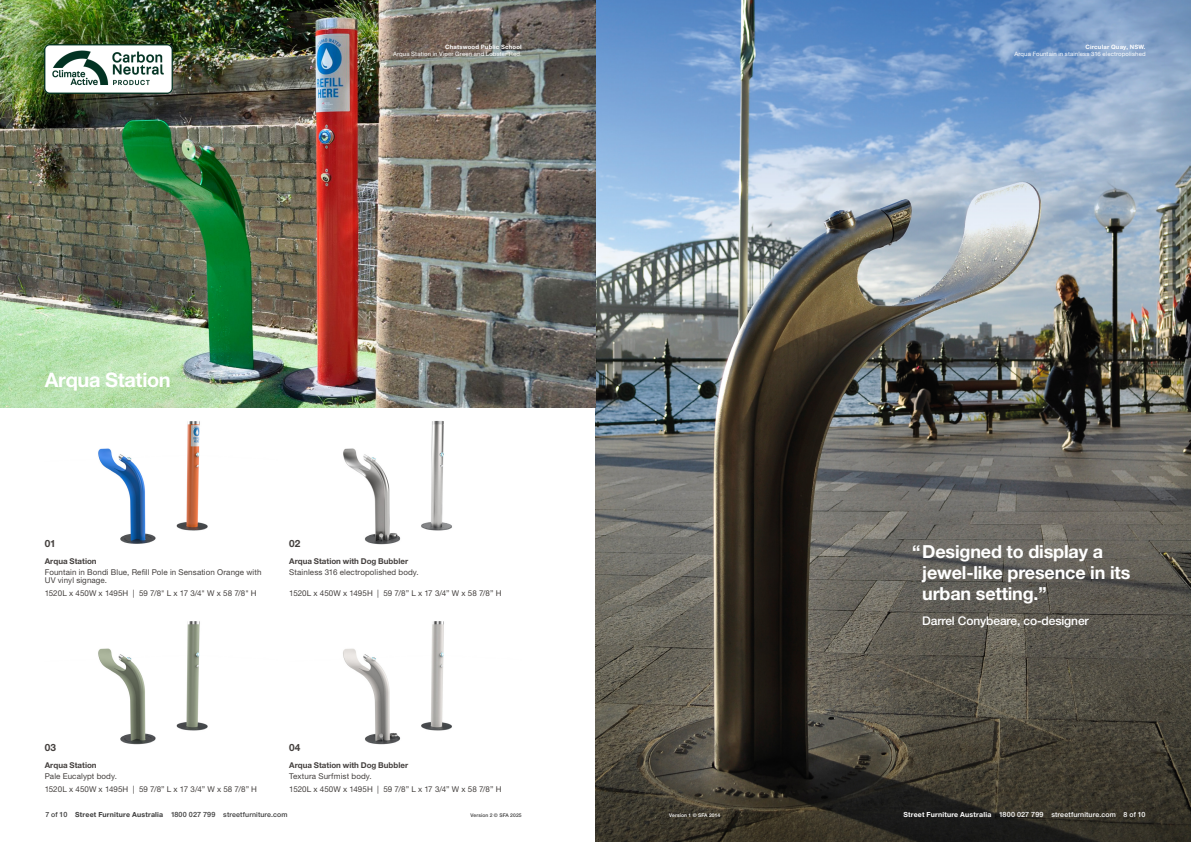
<style>
.page{position:relative;width:1191px;height:842px;background:#fff}
.page>*{position:absolute;margin:0;border:0;box-sizing:border-box;transform-origin:0 0}
.t1{font:700 20px "Helvetica Neue LT Pro";letter-spacing:-.015em;color:#fff}
.t2{font:700 18px/21px "Helvetica Neue LT Pro";letter-spacing:-.01em;color:#fff}
.t3{font:500 12px "Helvetica Neue LT Pro";letter-spacing:-.01em;color:#fff}
.t4{font:700 10px "Helvetica Neue LT Pro";letter-spacing:-.005em;color:#44403e}
.t5{font:8px/13px "Helvetica Neue LT Pro";letter-spacing:.01em;color:#44403e}
.t6{font:700 8px "Helvetica Neue LT Pro";color:#44403e}
.t7{font:700 7px "Helvetica Neue LT Pro";letter-spacing:.03em;color:#3c3c3c}
.t8{font:700 7px "Helvetica Neue LT Pro";letter-spacing:.03em;color:#fff}
.t9{font:6px "Helvetica Neue LT Pro";letter-spacing:.02em;color:#fff}
.t10{font:700 6px "Helvetica Neue LT Pro";letter-spacing:.03em;color:#fff}
.t11{font:500 5px "Helvetica Neue LT Pro";letter-spacing:.025em;color:#3c3c3c}
.t12{font:500 5px "Helvetica Neue LT Pro";letter-spacing:.025em;color:#fff}
.s1{font-weight:500}
.s2{font-weight:500;font-size:7.2px}
</style>
<div class="page">
<img style="left:595px;top:0;width:595px;height:842px">
<img style="left:98px;top:621px;width:110px;height:124px">
<img style="left:343px;top:621px;width:109px;height:124px">
<img style="left:98px;top:421px;width:110px;height:123px">
<img style="left:343px;top:420px;width:109px;height:125px">
<img style="left:0;top:0;width:595px;height:408px">
<img style="left:45px;top:45px;width:128px;height:49px">
<p class="t10" style="left:445px;top:43px;width:78px">Chatswood Public School</p>
<p class="t9" style="left:393px;top:50px;width:130px">Arqua Station in Viper Green and Lobster Red.</p>
<h1 class="t1" style="left:45px;top:368px;width:127px">Arqua Station</h1>
<p class="t4" style="left:45px;top:538px;width:12px">01</p>
<p class="t6" style="left:45px;top:557px;width:53px">Arqua Station</p>
<p class="t5" style="left:45px;top:568px;width:218px;line-height:8px">Fountain in Bondi Blue, Refill Pole in Sensation Orange with<br>UV vinyl signage.</p>
<p class="t5" style="left:45px;top:586px;width:213px">1520L x 450W x 1495H | 59 7/8" L x 17 3/4" W x 58 7/8" H</p>
<p class="t4" style="left:289px;top:538px;width:13px">02</p>
<p class="t6" style="left:289px;top:557px;width:120px">Arqua Station with Dog Bubbler</p>
<p class="t5" style="left:289px;top:565px;width:131px">Stainless 316 electropolished body.</p>
<p class="t5" style="left:289px;top:586px;width:214px">1520L x 450W x 1495H | 59 7/8” L x 17 3/4” W x 58 7/8” H</p>
<p class="t4" style="left:45px;top:741px;width:13px">03</p>
<p class="t6" style="left:45px;top:760px;width:53px">Arqua Station</p>
<p class="t5" style="left:45px;top:769px;width:214px">Pale Eucalypt body.<br>1520L x 450W x 1495H | 59 7/8” L x 17 3/4” W x 58 7/8” H</p>
<p class="t4" style="left:289px;top:741px;width:13px">04</p>
<p class="t6" style="left:289px;top:760px;width:120px">Arqua Station with Dog Bubbler</p>
<p class="t5" style="left:289px;top:769px;width:214px">Textura Surfmist body.<br>1520L x 450W x 1495H | 59 7/8” L x 17 3/4” W x 58 7/8” H</p>
<p class="t10" style="left:1085px;top:43px;width:62px">Circular Quay, NSW.</p>
<p class="t9" style="left:1014px;top:50px;width:133px">Arqua Fountain in stainless 316 electropolished</p>
<h2 class="t2" style="left:922px;top:541px;width:210px;text-indent:-10px">“Designed to display a jewel-like presence in its urban setting.”</h2>
<h3 class="t3" style="left:922px;top:614px;width:168px">Darrel Conybeare, co-designer</h3>
<p class="t7" style="left:45px;top:810px;width:244px"><span class="s1">7 of</span> <span class="s2">10</span> Street Furniture Australia <span class="s2">1800 027 799</span> <span class="s1">streetfurniture.com</span></p>
<p class="t11" style="left:470px;top:812px;width:53px">Version 2 © SFA 2025</p>
<p class="t12" style="left:669px;top:812px;width:52px">Version 1 © SFA 2014</p>
<p class="t8" style="left:903px;top:810px;width:244px">Street Furniture Australia <span class="s2">1800 027 799</span> <span class="s1">streetfurniture.com 8 of</span> <span class="s2">10</span></p>
</div>
